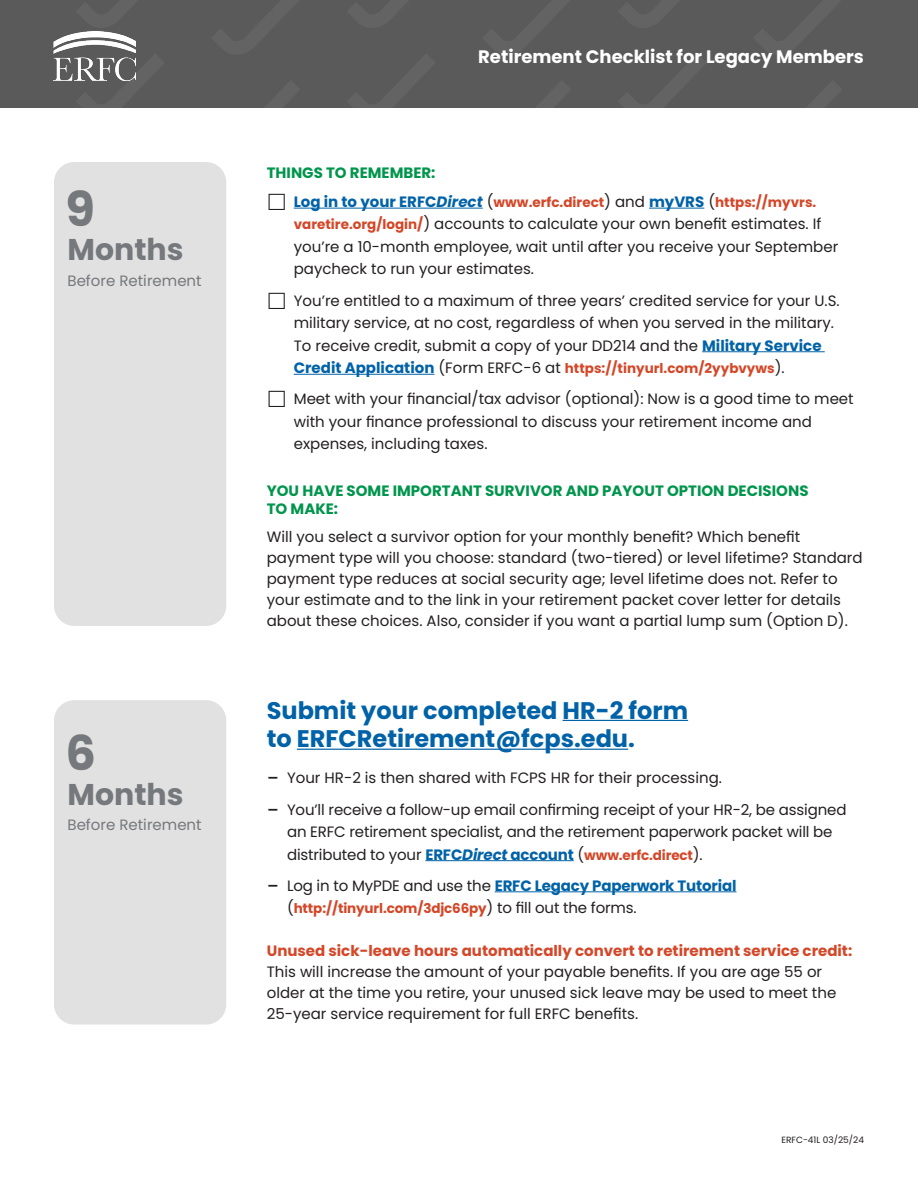
<style>
.page{position:relative;width:918px;height:1188px;background:#fff}
.page>*{position:absolute;margin:0;border:0;box-sizing:border-box;transform-origin:0 0}
.Months{font:700 48px "Poppins";color:#75787c}
.Months-2{font:700 30px "Poppins";color:#75787c}
.Content-Heading{font:700 24px/28.8px "Poppins";color:#0162a7}
.t1{font:700 18px "Poppins";color:#fff}
.Content-Copy{font:15px/22.5px "Poppins";color:#231f20}
.Content-Subheading{font:700 15px/18px "Poppins";color:#00954c}
.t2{font:700 15px "Poppins";letter-spacing:-.01em;color:#0162a7}
.Before_Retirement{font:15px "Poppins";color:#75787c}
.t3{font:700 13.5px "Poppins";color:#d44728}
.t4{font:9px "Poppins";color:#231f20}
.s1{font-size:15px;color:#0162a7}
.s2{font-style:italic;font-size:15px;color:#0162a7}
.s3{font-weight:400;font-size:15px;color:#231f20}
.s4{font-weight:700;font-size:13.5px;color:#d44728}
.s5{font-weight:700;color:#0162a7}
.s6{font-size:22.5px}
.s7{font-weight:700;font-style:italic;color:#0162a7}
.s8{font-weight:400;font-size:22.5px;color:#231f20}
.s9{font-weight:400;color:#231f20}
.s10{font-weight:700;color:#d44728}
</style>
<div class="page">
<div style="left:0;top:0;width:918px;height:108px;background:#5a5a5a"></div>
<img style="left:54px;top:31px;width:81px;height:50px">
<hr style="left:563px;top:720px;width:125px;height:1px;background:#0162a7">
<hr style="left:297px;top:749px;width:331px;height:1px;background:#0162a7">
<hr style="left:425px;top:860px;width:149px;height:1px;background:#0162a7">
<hr style="left:495px;top:891px;width:241px;height:1px;background:#0162a7">
<div style="left:54px;top:700px;width:172px;height:325px;background:#e2e1e1;border-radius:20px"></div>
<hr style="left:294px;top:208px;width:189px;height:1px;background:#0162a7">
<hr style="left:649px;top:208px;width:55px;height:1px;background:#0162a7">
<hr style="left:702px;top:351px;width:123px;height:1px;background:#0162a7">
<hr style="left:294px;top:374px;width:140px;height:1px;background:#0162a7">
<div style="left:54px;top:162px;width:172px;height:464px;background:#e2e1e1;border-radius:20px"></div>
<p class="Months" style="left:65px;top:181px;width:31px">9</p>
<p class="Months-2" style="left:68px;top:232px;width:118px">Months</p>
<p class="Before_Retirement" style="left:68px;top:272px;width:136px">Before Retirement</p>
<p class="Months" style="left:65px;top:726px;width:32px">6</p>
<p class="Months-2" style="left:68px;top:777px;width:118px">Months</p>
<p class="Before_Retirement" style="left:68px;top:816px;width:136px">Before Retirement</p>
<p class="t1" style="left:478px;top:47px;width:387px">Retirement Checklist for Legacy Members</p>
<p class="Content-Subheading" style="left:267px;top:164px;width:170px">THINGS TO REMEMBER:</p>
<p class="t3" style="left:294px;top:194px;width:524px"><span class="s1">Log in to your ERFC</span><span class="s2">Direct</span> <span class="s3">(</span>www.erfc.direct<span class="s3">) and</span> <span class="s1">myVRS</span> <span class="s3">(</span>https://myvrs.</p>
<p class="Content-Copy" style="left:294px;top:213px;width:546px"><span class="s4">varetire.org/login/</span>) accounts to calculate your own benefit estimates. If you’re a 10-month employee, wait until after you receive your September paycheck to run your estimates.</p>
<p class="Content-Copy" style="left:294px;top:289px;width:547px">You’re entitled to a maximum of three years’ credited service for your U.S. military service, at no cost, regardless of when you served in the military.<br>To receive credit, submit a copy of your DD214 and the <span class="s5">Military Service</span></p>
<p class="t3" style="left:294px;top:361px;width:492px"><span class="s1">Credit Application</span> <span class="s3">(Form ERFC-6 at</span> https://tinyurl.com/2yybvyws<span class="s3">).</span></p>
<p class="Content-Copy" style="left:294px;top:388px;width:561px">Meet with your financial/tax advisor (optional): Now is a good time to meet with your finance professional to discuss your retirement income and expenses, including taxes.</p>
<p class="Content-Subheading" style="left:267px;top:482px;width:543px">YOU HAVE SOME IMPORTANT SURVIVOR AND PAYOUT OPTION DECISIONS<br>TO MAKE:</p>
<p class="Content-Copy" style="left:267px;top:526px;width:597px;line-height:21px">Will you select a survivor option for your monthly benefit? Which benefit payment type will you choose: standard (two-tiered) or level lifetime? Standard payment type reduces at social security age; level lifetime does not. Refer to your estimate and to the link in your retirement packet cover letter for details about these choices. Also, consider if you want a partial lump sum (Option D).</p>
<p class="Content-Heading" style="left:267px;top:696px;width:423px">Submit your completed HR-2 form to ERFCRetirement@fcps.edu.</p>
<p class="Content-Copy" style="left:267px;top:767px;width:457px"><span class="s6">−</span> Your HR-2 is then shared with FCPS HR for their processing.</p>
<p class="Content-Copy" style="left:287px;top:798px;width:561px;text-indent:-20px"><span class="s6">−</span> You’ll receive a follow-up email confirming receipt of your HR-2, be assigned an ERFC retirement specialist, and the retirement paperwork packet will be distributed to your <span class="s5">ERFC</span><span class="s7">Direct</span> <span class="s5">account</span> (<span class="s4">www.erfc.direct</span>).</p>
<p class="t2" style="left:267px;top:877px;width:471px"><span class="s8">−</span> <span class="s9">Log in to MyPDE and use the</span> ERFC Legacy Paperwork Tutorial</p>
<p class="t3" style="left:287px;top:901px;width:351px"><span class="s3">(</span>http://tinyurl.com/3djc66py<span class="s3">) to fill out the forms.</span></p>
<p class="Content-Copy" style="left:267px;top:941px;width:587px;line-height:21px"><span class="s10">Unused sick-leave hours automatically convert to retirement service credit:<br></span>This will increase the amount of your payable benefits. If you are age 55 or older at the time you retire, your unused sick leave may be used to meet the 25-year service requirement for full ERFC benefits.</p>
<p class="t4" style="left:781px;top:1135px;width:84px">ERFC-41L 03/25/24</p>
</div>
